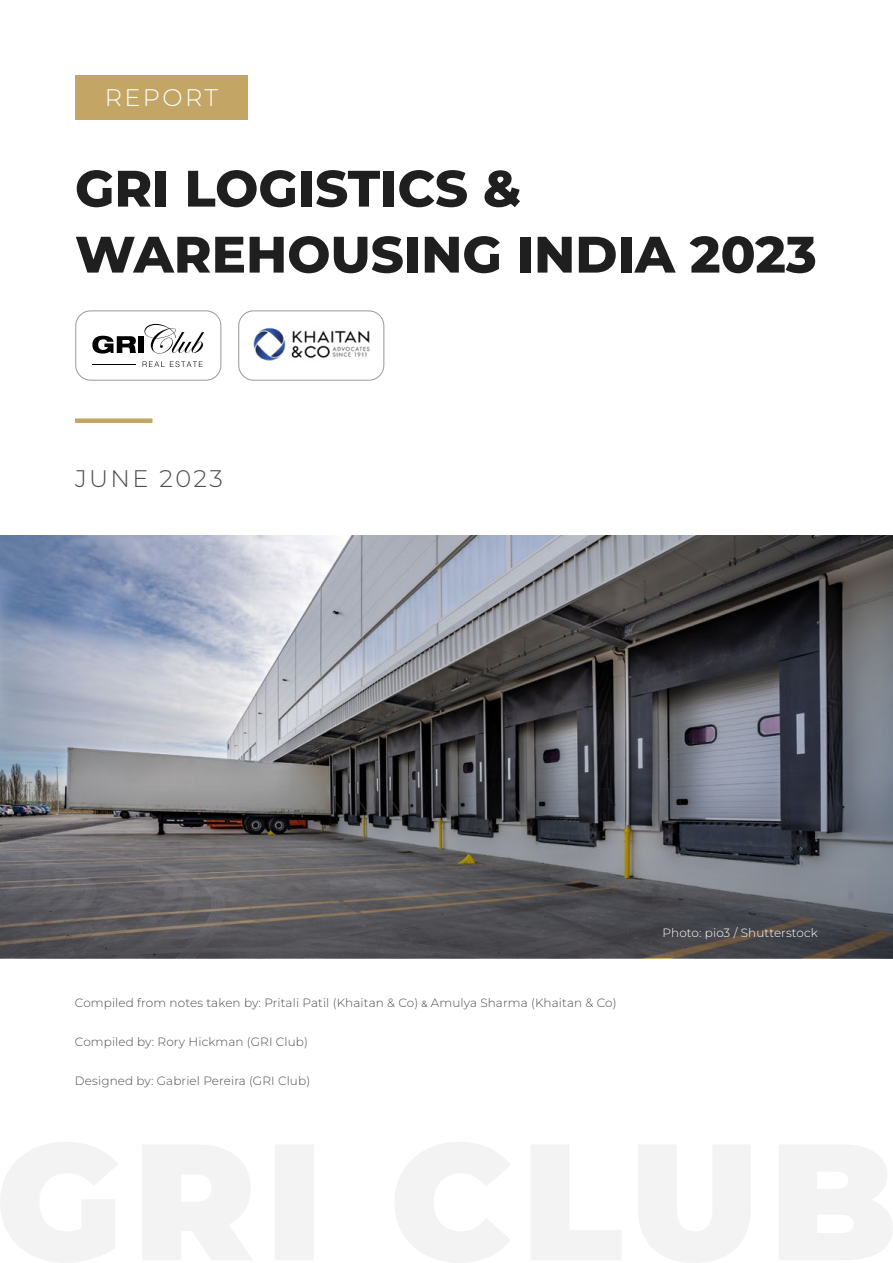
<style>
.page{position:relative;width:893px;height:1263px;background:#fff}
.page>*{position:absolute;margin:0;border:0;box-sizing:border-box;transform-origin:0 0}
.t1{font:800 51.15px/66px "Montserrat";color:#1f1f1f}
.t2{font:300 24px "Montserrat";letter-spacing:.1em;color:#4d4d4d}
.t3{font:300 24px "Montserrat";letter-spacing:.1em;color:#fff}
.t4{font:300 12px "Montserrat";letter-spacing:.01em;color:#4d4d4d}
.t5{font:300 12px "Montserrat";letter-spacing:.01em;color:#fff}
.s1{font-weight:400;font-size:9px}
</style>
<div class="page">
<img style="left:0;top:535px;width:893px;height:243px">
<svg style="left:0;top:778px;width:893px;height:180px;background:#5e5e62"></svg>
<svg style="left:0;top:1142px;width:893px;height:121px;fill:#f3f3f3"></svg>
<div style="left:75px;top:75px;width:173px;height:44px;background:#c3a565"></div>
<div style="left:75px;top:418px;width:77px;height:5px;background:#c3a565"></div>
<svg style="left:143px;top:361px;width:60px;height:6px"></svg>
<hr style="left:93px;top:364px;width:43px;height:1px;background:#000">
<svg style="left:92px;top:336px;width:44px;height:17px"></svg>
<div style="left:139px;top:336px;width:5px;height:17px;background:#000"></div>
<svg style="left:144px;top:324px;width:60px;height:30px"></svg>
<div style="left:75px;top:310px;width:146px;height:71px;border:1px solid #9d9d9c;border-radius:15px"></div>
<img style="left:253px;top:327px;width:117px;height:34px">
<div style="left:238px;top:310px;width:146px;height:71px;border:1px solid #9d9d9c;border-radius:15px"></div>
<h2 class="t3" style="left:105px;top:82px;width:115px">REPORT</h2>
<h1 class="t1" style="left:75px;top:154px;width:743px">GRI LOGISTICS &amp;<br>WAREHOUSING INDIA 2023</h1>
<h2 class="t2" style="left:75px;top:463px;width:149px">JUNE 2023</h2>
<p class="t4" style="left:75px;top:994px;width:543px">Compiled from notes taken by: Pritali Patil (Khaitan &amp; Co) <span class="s1">&amp;</span> Amulya Sharma (Khaitan &amp; Co)</p>
<p class="t4" style="left:75px;top:1033px;width:235px">Compiled by: Rory Hickman (GRI Club)</p>
<p class="t4" style="left:75px;top:1072px;width:237px">Designed by: Gabriel Pereira (GRI Club)</p>
<p class="t5" style="left:662px;top:924px;width:157px">Photo: pio3 / Shutterstock</p>
</div>
